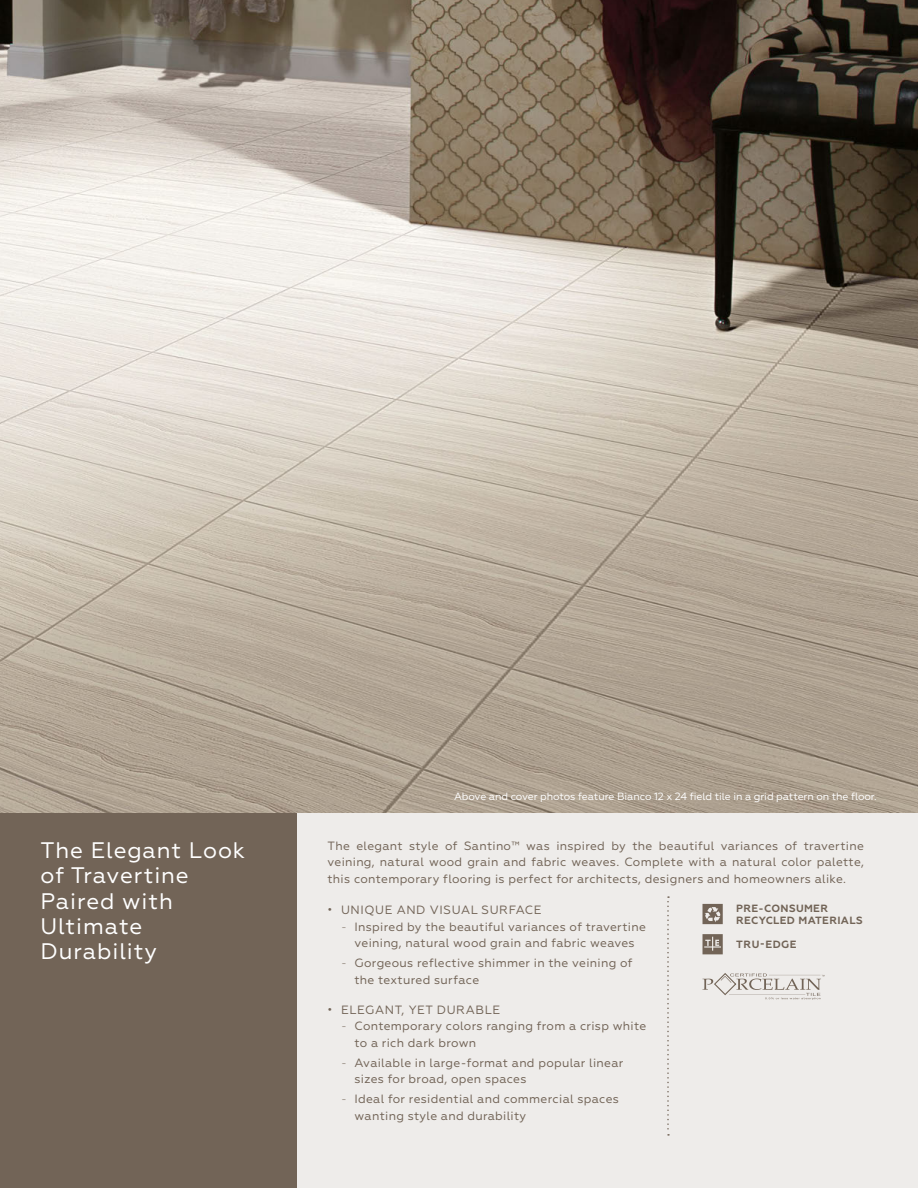
<style>
.page{position:relative;width:918px;height:1188px;background:#fff}
.page>*{position:absolute;margin:0;border:0;box-sizing:border-box;transform-origin:0 0}
.t1{font:22.5px/25.5px "Geometria";letter-spacing:.04em;color:#fff}
.t2{font:12px/16.5px "Geometria";letter-spacing:.025em;color:#726457}
.t3{font:12px "Geometria";letter-spacing:.05em;color:#726457}
.t4{font:10.5px "Geometria";letter-spacing:-.01em;color:#fff}
.t5{font:700 10.5px/12px "Geometria";letter-spacing:.035em;color:#726457}
.s1{font-weight:300}
</style>
<div class="page">
<img style="left:0;top:0;width:918px;height:813px">
<div style="left:297px;top:813px;width:621px;height:375px;background:#eeecea"></div>
<div style="left:0;top:813px;width:297px;height:375px;background:#726457"></div>
<svg style="left:667px;top:896px;width:2px;height:240px"></svg>
<svg style="left:703px;top:904px;width:20px;height:20px"></svg>
<svg style="left:703px;top:934px;width:20px;height:20px"></svg>
<svg style="left:703px;top:973px;width:122px;height:27px"></svg>
<p class="t4" style="left:454px;top:790px;width:424px">Above and cover photos feature Bianco 12 x 24 field tile in a grid pattern on the floor.</p>
<h1 class="t1" style="left:40px;top:837px;width:206px">The Elegant Look of Travertine<br>Paired with<br>Ultimate<br>Durability</h1>
<p class="t2" style="left:328px;top:837px;width:538px;text-align:justify">The elegant style of Santino™ was inspired by the beautiful variances of travertine veining, natural wood grain and fabric weaves. Complete with a natural color palette, this contemporary flooring is perfect for architects, designers and homeowners alike.</p>
<p class="t5" style="left:736px;top:903px;width:128px">PRE-CONSUMER<br>RECYCLED MATERIALS</p>
<p class="t5" style="left:736px;top:939px;width:62px">TRU-EDGE</p>
<p class="t3" style="left:328px;top:903px;width:215px">• UNIQUE AND VISUAL SURFACE</p>
<p class="t2" style="left:341px;top:918px;width:306px;text-align:center"><span class="s1">-</span> Inspired by the beautiful variances of travertine veining, natural wood grain and fabric weaves</p>
<p class="t2" style="left:355px;top:955px;width:280px;text-indent:-14px"><span class="s1">-</span> Gorgeous reflective shimmer in the veining of the textured surface</p>
<p class="t3" style="left:328px;top:1003px;width:174px">• ELEGANT, YET DURABLE</p>
<p class="t2" style="left:355px;top:1018px;width:293px;text-indent:-14px"><span class="s1">-</span> Contemporary colors ranging from a crisp white to a rich dark brown</p>
<p class="t2" style="left:355px;top:1054px;width:270px;text-indent:-14px"><span class="s1">-</span> Available in large-format and popular linear sizes for broad, open spaces</p>
<p class="t2" style="left:355px;top:1091px;width:266px;text-indent:-14px"><span class="s1">-</span> Ideal for residential and commercial spaces wanting style and durability</p>
</div>
